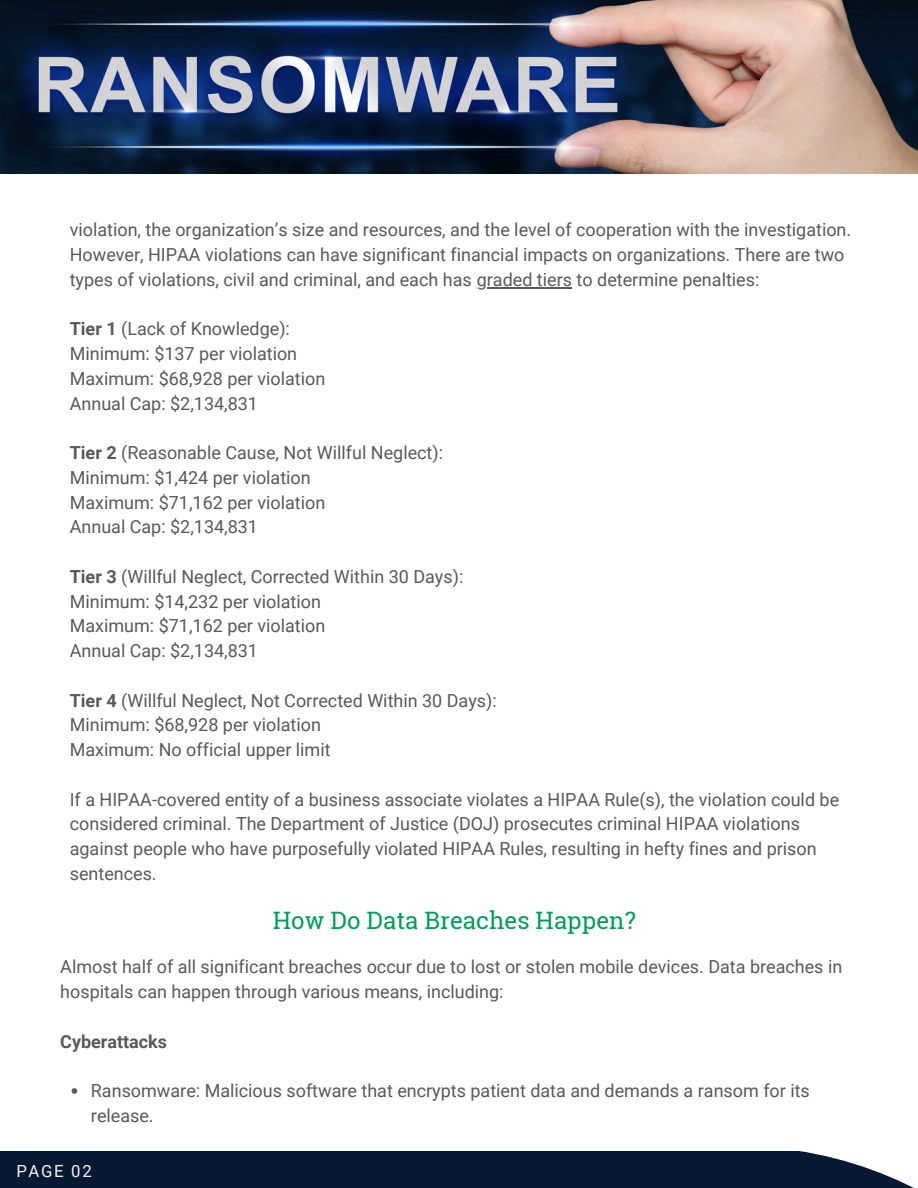
<style>
.page{position:relative;width:918px;height:1188px;background:#fff}
.page>*{position:absolute;margin:0;border:0;box-sizing:border-box;transform-origin:0 0}
.t1{font:24px "Roboto Slab";color:#009e58}
.t2{font:18px/24.8px "Roboto";color:#58595b}
.t3{font:700 18px "Roboto";color:#58595b}
.t4{font:16.8px "Roboto";letter-spacing:.1em;color:#f1f1f1}
.s1{font-weight:700}
</style>
<div class="page">
<img style="left:0;top:0;width:918px;height:173px">
<div style="left:0;top:1152px;width:914px;height:36px;background:#091833"></div>
<hr style="left:477px;top:287px;width:95px;height:1px;background:#58595b">
<svg style="left:72px;top:1088px;width:5px;height:6px"></svg>
<p class="t2" style="left:70px;top:218px;width:783px">violation, the organization’s size and resources, and the level of cooperation with the investigation.<br>However, HIPAA violations can have significant financial impacts on organizations. There are two types of violations, civil and criminal, and each has graded tiers to determine penalties:</p>
<p class="t2" style="left:70px;top:317px;width:229px"><span class="s1">Tier 1</span> (Lack of Knowledge):<br>Minimum: $137 per violation</p>
<p class="t2" style="left:70px;top:366px;width:257px">Maximum: $68,928 per violation</p>
<p class="t2" style="left:70px;top:391px;width:190px">Annual Cap: $2,134,831</p>
<p class="t2" style="left:70px;top:441px;width:375px"><span class="s1">Tier 2</span> (Reasonable Cause, Not Willful Neglect):</p>
<p class="t2" style="left:70px;top:465px;width:243px">Minimum: $1,424 per violation</p>
<p class="t2" style="left:70px;top:490px;width:257px">Maximum: $71,162 per violation</p>
<p class="t2" style="left:70px;top:515px;width:190px">Annual Cap: $2,134,831</p>
<p class="t2" style="left:70px;top:564px;width:395px"><span class="s1">Tier 3</span> (Willful Neglect, Corrected Within 30 Days):</p>
<p class="t2" style="left:70px;top:589px;width:253px">Minimum: $14,232 per violation</p>
<p class="t2" style="left:70px;top:614px;width:257px">Maximum: $71,162 per violation</p>
<p class="t2" style="left:70px;top:639px;width:190px">Annual Cap: $2,134,831</p>
<p class="t2" style="left:70px;top:688px;width:429px"><span class="s1">Tier 4</span> (Willful Neglect, Not Corrected Within 30 Days):</p>
<p class="t2" style="left:70px;top:713px;width:253px">Minimum: $68,928 per violation</p>
<p class="t2" style="left:70px;top:738px;width:262px">Maximum: No official upper limit</p>
<p class="t2" style="left:70px;top:787px;width:771px">If a HIPAA-covered entity of a business associate violates a HIPAA Rule(s), the violation could be considered criminal. The Department of Justice (DOJ) prosecutes criminal HIPAA violations against people who have purposefully violated HIPAA Rules, resulting in hefty fines and prison sentences.</p>
<h3 class="t1" style="left:273px;top:904px;width:365px">How Do Data Breaches Happen?</h3>
<p class="t2" style="left:60px;top:955px;width:783px">Almost half of all significant breaches occur due to lost or stolen mobile devices. Data breaches in hospitals can happen through various means, including:</p>
<h1 class="t3" style="left:60px;top:1031px;width:108px">Cyberattacks</h1>
<p class="t2" style="left:91px;top:1079px;width:720px">Ransomware: Malicious software that encrypts patient data and demands a ransom for its release.</p>
<p class="t4" style="left:16px;top:1161px;width:77px">PAGE 02</p>
</div>
